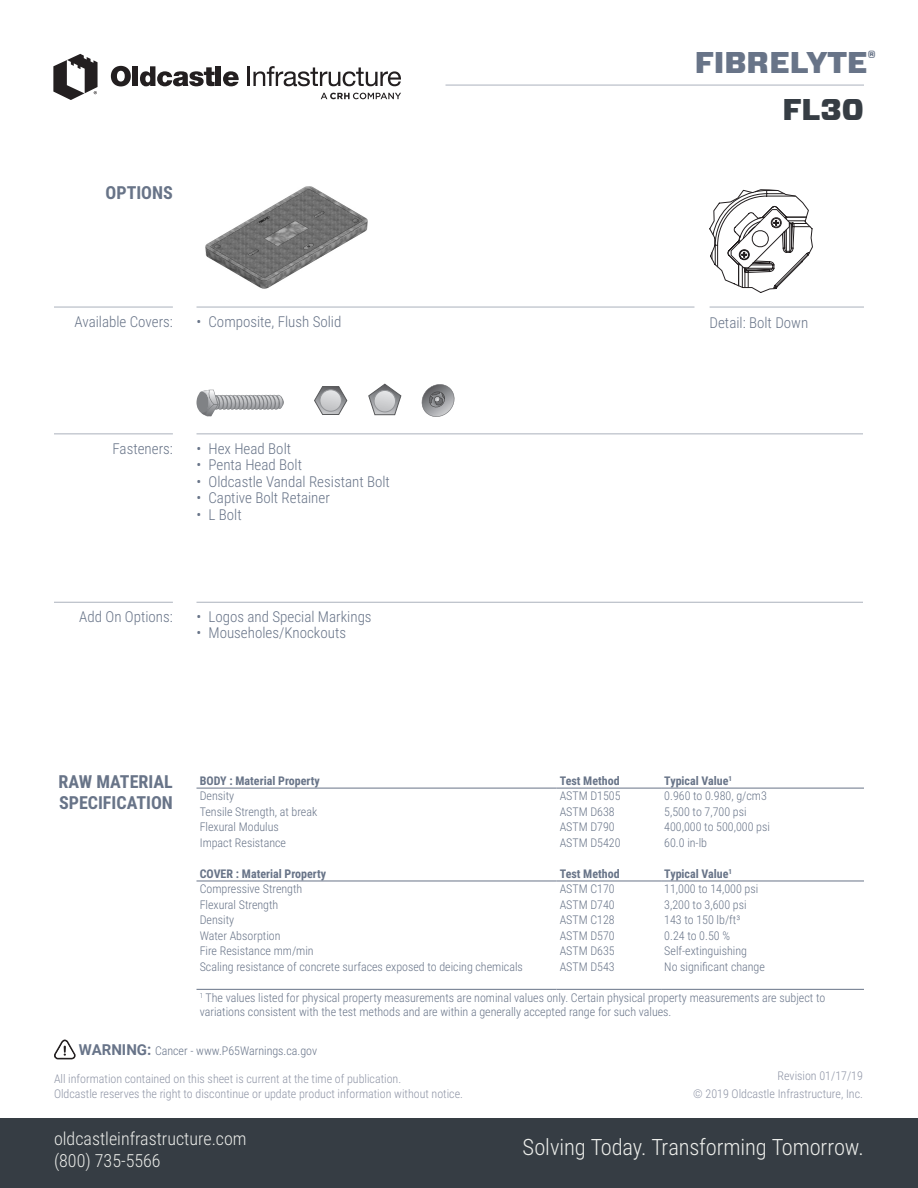
<style>
.page{position:relative;width:918px;height:1188px;background:#fff}
.page>*{position:absolute;margin:0;border:0;box-sizing:border-box;transform-origin:0 0}
.t1{font:900 30px "Forza";color:#687488}
.t2{font:900 30px "Forza";color:#363d44}
.Heading_3_-_18pt_-_G{font:300 22.5px "Roboto Condensed";letter-spacing:-.005em;color:#ecedea}
.t3{font:300 18px "Roboto Condensed";color:#ecedea}
.t4{font:700 18px "Roboto Condensed";color:#687488}
.t5{font:300 15px "Roboto Condensed";color:#687488}
.t6{font:300 12px/14.4px "Roboto Condensed";color:#687488}
.t7{font:300 12px "Roboto Condensed";color:#8e94a5}
.t8{font:700 12px "Roboto Condensed";color:#687488}
.t9{font:300 12px "Roboto Condensed";color:#687489}
.s1{font-family:"Roboto";font-weight:700;font-size:15px}
</style>
<div class="page">
<img style="left:205px;top:186px;width:163px;height:103px">
<div style="left:0;top:1119px;width:918px;height:69px;background:#363d44"></div>
<svg style="left:710px;top:190px;width:103px;height:103px"></svg>
<svg style="left:368px;top:384px;width:33px;height:31px"></svg>
<svg style="left:374px;top:390px;width:22px;height:22px"></svg>
<div style="left:374px;top:390px;width:22px;height:22px;border:1px solid #939598;border-radius:50%"></div>
<svg style="left:421px;top:384px;width:34px;height:33px"></svg>
<svg style="left:314px;top:386px;width:33px;height:29px"></svg>
<svg style="left:320px;top:390px;width:21px;height:21px"></svg>
<div style="left:320px;top:390px;width:22px;height:21px;border:1px solid #939598;border-radius:50%"></div>
<svg style="left:196px;top:390px;width:88px;height:26px"></svg>
<hr style="left:196px;top:306px;width:498px;height:2px;background:#687488">
<hr style="left:54px;top:306px;width:119px;height:2px;background:#687488">
<hr style="left:196px;top:433px;width:667px;height:1px;background:#687488">
<hr style="left:54px;top:433px;width:119px;height:1px;background:#687488">
<hr style="left:196px;top:602px;width:667px;height:1px;background:#687488">
<hr style="left:54px;top:602px;width:119px;height:1px;background:#687488">
<hr style="left:710px;top:306px;width:154px;height:2px;background:#687488">
<hr style="left:196px;top:989px;width:360px;height:1px;background:#687488">
<hr style="left:556px;top:989px;width:105px;height:1px;background:#687488">
<hr style="left:661px;top:989px;width:203px;height:1px;background:#687488">
<hr style="left:196px;top:788px;width:360px;height:1px;background:#687488">
<hr style="left:556px;top:788px;width:105px;height:1px;background:#687488">
<hr style="left:661px;top:788px;width:203px;height:1px;background:#687488">
<hr style="left:196px;top:881px;width:360px;height:1px;background:#687488">
<hr style="left:556px;top:881px;width:105px;height:1px;background:#687488">
<hr style="left:661px;top:881px;width:203px;height:1px;background:#687488">
<svg style="left:54px;top:1040px;width:22px;height:19px"></svg>
<svg style="left:111px;top:66px;width:20px;height:20px"></svg>
<div style="left:133px;top:66px;width:5px;height:20px;background:#231f20"></div>
<svg style="left:140px;top:66px;width:75px;height:20px"></svg>
<div style="left:216px;top:66px;width:5px;height:20px;background:#231f20"></div>
<svg style="left:223px;top:71px;width:16px;height:15px"></svg>
<hr style="left:247px;top:66px;width:3px;height:20px;background:#231f20">
<svg style="left:253px;top:66px;width:148px;height:20px"></svg>
<svg style="left:53px;top:54px;width:45px;height:46px"></svg>
<svg style="left:321px;top:93px;width:80px;height:6px"></svg>
<hr style="left:446px;top:85px;width:418px;height:1px;background:#687488">
<p class="t4" style="left:106px;top:180px;width:69px">OPTIONS</p>
<p class="t1" style="left:695px;top:42px;width:183px">FIBRELYTE<sup>®</sup></p>
<p class="t2" style="left:782px;top:90px;width:83px">FL30</p>
<p class="t5" style="left:75px;top:311px;width:100px">Available Covers:</p>
<p class="t5" style="left:196px;top:311px;width:146px">• Composite, Flush Solid</p>
<p class="t5" style="left:710px;top:312px;width:100px">Detail: Bolt Down</p>
<p class="t5" style="left:113px;top:438px;width:62px">Fasteners:</p>
<p class="t5" style="left:196px;top:438px;width:96px">• Hex Head Bolt</p>
<p class="t5" style="left:196px;top:454px;width:107px">• Penta Head Bolt</p>
<p class="t5" style="left:196px;top:471px;width:195px">• Oldcastle Vandal Resistant Bolt</p>
<p class="t5" style="left:196px;top:487px;width:135px">• Captive Bolt Retainer</p>
<p class="t5" style="left:196px;top:504px;width:47px">• L Bolt</p>
<p class="t5" style="left:79px;top:606px;width:95px">Add On Options:</p>
<p class="t5" style="left:196px;top:606px;width:177px">• Logos and Special Markings</p>
<p class="t5" style="left:196px;top:623px;width:151px">• Mouseholes/Knockouts</p>
<p class="t4" style="left:58px;top:769px;width:116px">RAW MATERIAL</p>
<p class="t4" style="left:59px;top:790px;width:115px">SPECIFICATION</p>
<p class="t8" style="left:200px;top:772px;width:122px">BODY : Material Property</p>
<p class="t8" style="left:560px;top:772px;width:61px">Test Method</p>
<p class="t8" style="left:664px;top:772px;width:69px">Typical Value<sup>1</sup></p>
<p class="t6" style="left:200px;top:788px;width:36px">Density</p>
<p class="t6" style="left:560px;top:788px;width:62px">ASTM D1505</p>
<p class="t6" style="left:664px;top:788px;width:104px">0.960 to 0.980, g/cm3</p>
<p class="t6" style="left:200px;top:804px;width:119px">Tensile Strength, at break</p>
<p class="t6" style="left:560px;top:804px;width:57px">ASTM D638</p>
<p class="t6" style="left:664px;top:804px;width:84px">5,500 to 7,700 psi</p>
<p class="t6" style="left:200px;top:819px;width:81px">Flexural Modulus</p>
<p class="t6" style="left:560px;top:819px;width:57px">ASTM D790</p>
<p class="t6" style="left:664px;top:819px;width:107px">400,000 to 500,000 psi</p>
<p class="t6" style="left:200px;top:835px;width:88px">Impact Resistance</p>
<p class="t6" style="left:560px;top:835px;width:62px">ASTM D5420</p>
<p class="t6" style="left:664px;top:835px;width:44px">60.0 in-lb</p>
<p class="t8" style="left:200px;top:865px;width:128px">COVER : Material Property</p>
<p class="t8" style="left:560px;top:865px;width:61px">Test Method</p>
<p class="t8" style="left:664px;top:865px;width:69px">Typical Value<sup>1</sup></p>
<p class="t6" style="left:200px;top:881px;width:104px">Compressive Strength</p>
<p class="t6" style="left:560px;top:881px;width:56px">ASTM C170</p>
<p class="t6" style="left:664px;top:881px;width:95px">11,000 to 14,000 psi</p>
<p class="t6" style="left:200px;top:897px;width:80px">Flexural Strength</p>
<p class="t6" style="left:560px;top:897px;width:57px">ASTM D740</p>
<p class="t6" style="left:664px;top:897px;width:84px">3,200 to 3,600 psi</p>
<p class="t6" style="left:200px;top:912px;width:36px">Density</p>
<p class="t6" style="left:560px;top:912px;width:56px">ASTM C128</p>
<p class="t6" style="left:664px;top:912px;width:77px">143 to 150 lb/ft³</p>
<p class="t6" style="left:200px;top:928px;width:82px">Water Absorption</p>
<p class="t6" style="left:560px;top:928px;width:57px">ASTM D570</p>
<p class="t6" style="left:664px;top:928px;width:67px">0.24 to 0.50 %</p>
<p class="t6" style="left:200px;top:943px;width:115px">Fire Resistance mm/min</p>
<p class="t6" style="left:560px;top:943px;width:57px">ASTM D635</p>
<p class="t6" style="left:664px;top:943px;width:84px">Self-extinguishing</p>
<p class="t6" style="left:200px;top:959px;width:325px">Scaling resistance of concrete surfaces exposed to deicing chemicals</p>
<p class="t6" style="left:560px;top:959px;width:57px">ASTM D543</p>
<p class="t6" style="left:664px;top:959px;width:102px">No significant change</p>
<p class="t6" style="left:200px;top:990px;width:627px"><sup>1</sup> The values listed for physical property measurements are nominal values only. Certain physical property measurements are subject to variations consistent with the test methods and are within a generally accepted range for such values.</p>
<p class="t9" style="left:79px;top:1043px;width:240px"><span class="s1">WARNING:</span> Cancer - www.P65Warnings.ca.gov</p>
<p class="t7" style="left:778px;top:1068px;width:87px">Revision 01/17/19</p>
<p class="t7" style="left:54px;top:1070px;width:349px">All information contained on this sheet is current at the time of publication.</p>
<p class="t7" style="left:54px;top:1085px;width:411px">Oldcastle reserves the right to discontinue or update product information without notice.</p>
<p class="t7" style="left:693px;top:1085px;width:171px">© 2019 Oldcastle Infrastructure, Inc.</p>
<p class="t3" style="left:54px;top:1126px;width:194px">oldcastleinfrastructure.com</p>
<p class="t3" style="left:54px;top:1148px;width:108px">(800) 735-5566</p>
<p class="Heading_3_-_18pt_-_G" style="left:523px;top:1132px;width:343px">Solving Today. Transforming Tomorrow.</p>
</div>
